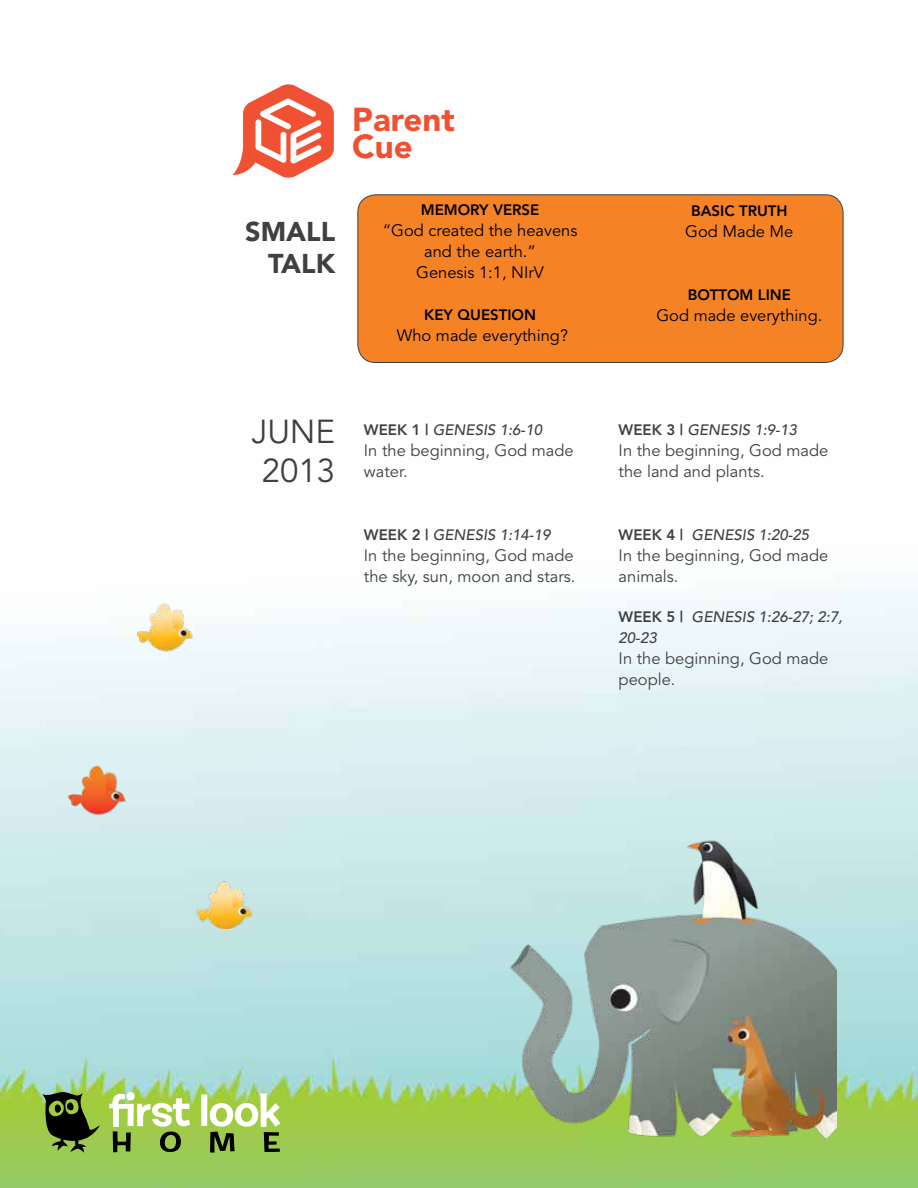
<style>
.page{position:relative;width:918px;height:1188px;background:#fff}
.page>*{position:absolute;margin:0;border:0;box-sizing:border-box;transform-origin:0 0}
.t1{font:900 33px/27px "Avenir";color:#f05133}
.t2{font:33px/39.6px "Avenir";color:#404042;text-align:center}
.t3{font:900 27px/32.4px "Avenir";color:#404042;text-align:right}
.t4{font:16.5px/21px "Avenir";color:#404042}
.t5{font:16.5px/21px "Avenir";color:#000;text-align:center}
.t6{font:italic 500 15px/21px "Avenir LT Std";color:#404042}
.t7{font:800 15px "Avenir";color:#000}
.s1{font-family:"Avenir";font-weight:800;font-style:normal}
</style>
<div class="page">
<img style="left:0;top:194px;width:918px;height:994px">
<img style="left:69px;top:604px;width:183px;height:325px">
<div style="left:358px;top:195px;width:485px;height:168px;background:#f58326;border-radius:18px"></div>
<div style="left:357px;top:194px;width:486px;height:169px;border:1px solid #404042;border-radius:18px"></div>
<svg style="left:42px;top:1092px;width:58px;height:61px;background:#546c28"></svg>
<svg style="left:109px;top:1092px;width:172px;height:61px"></svg>
<svg style="left:232px;top:84px;width:102px;height:94px"></svg>
<img style="left:479px;top:802px;width:358px;height:341px">
<h1 class="t1" style="left:352px;top:106px;width:104px">Parent<br>Cue</h1>
<h2 class="t3" style="left:245px;top:216px;width:91px">SMALL<br>TALK</h2>
<p class="t7" style="left:421px;top:201px;width:120px">MEMORY VERSE</p>
<p class="t5" style="left:383px;top:221px;width:196px">“God created the heavens and the earth.”<br>Genesis 1:1, NIrV</p>
<p class="t7" style="left:424px;top:306px;width:113px">KEY QUESTION</p>
<p class="t5" style="left:397px;top:326px;width:173px">Who made everything?</p>
<h1 class="t2" style="left:251px;top:415px;width:85px">JUNE<br>2013</h1>
<p class="t6" style="left:364px;top:420px;width:180px"><span class="s1">WEEK 1 |</span> GENESIS 1:6-10</p>
<p class="t4" style="left:364px;top:441px;width:211px">In the beginning, God made water.</p>
<p class="t6" style="left:364px;top:525px;width:188px"><span class="s1">WEEK 2 |</span> GENESIS 1:14-19</p>
<p class="t4" style="left:364px;top:546px;width:213px">In the beginning, God made the sky, sun, moon and stars.</p>
<p class="t7" style="left:691px;top:202px;width:98px">BASIC TRUTH</p>
<p class="t5" style="left:685px;top:222px;width:110px">God Made Me</p>
<p class="t7" style="left:688px;top:286px;width:105px">BOTTOM LINE</p>
<p class="t5" style="left:656px;top:306px;width:167px">God made everything.</p>
<p class="t6" style="left:619px;top:420px;width:180px"><span class="s1">WEEK 3 |</span> GENESIS 1:9-13</p>
<p class="t4" style="left:619px;top:441px;width:211px">In the beginning, God made the land and plants.</p>
<p class="t6" style="left:619px;top:525px;width:192px"><span class="s1">WEEK 4 |</span> GENESIS 1:20-25</p>
<p class="t4" style="left:619px;top:546px;width:211px">In the beginning, God made animals.</p>
<p class="t6" style="left:619px;top:608px;width:225px"><span class="s1">WEEK 5 |</span> GENESIS 1:26-27; 2:7,<br>20-23</p>
<p class="t4" style="left:619px;top:650px;width:211px">In the beginning, God made people.</p>
</div>
